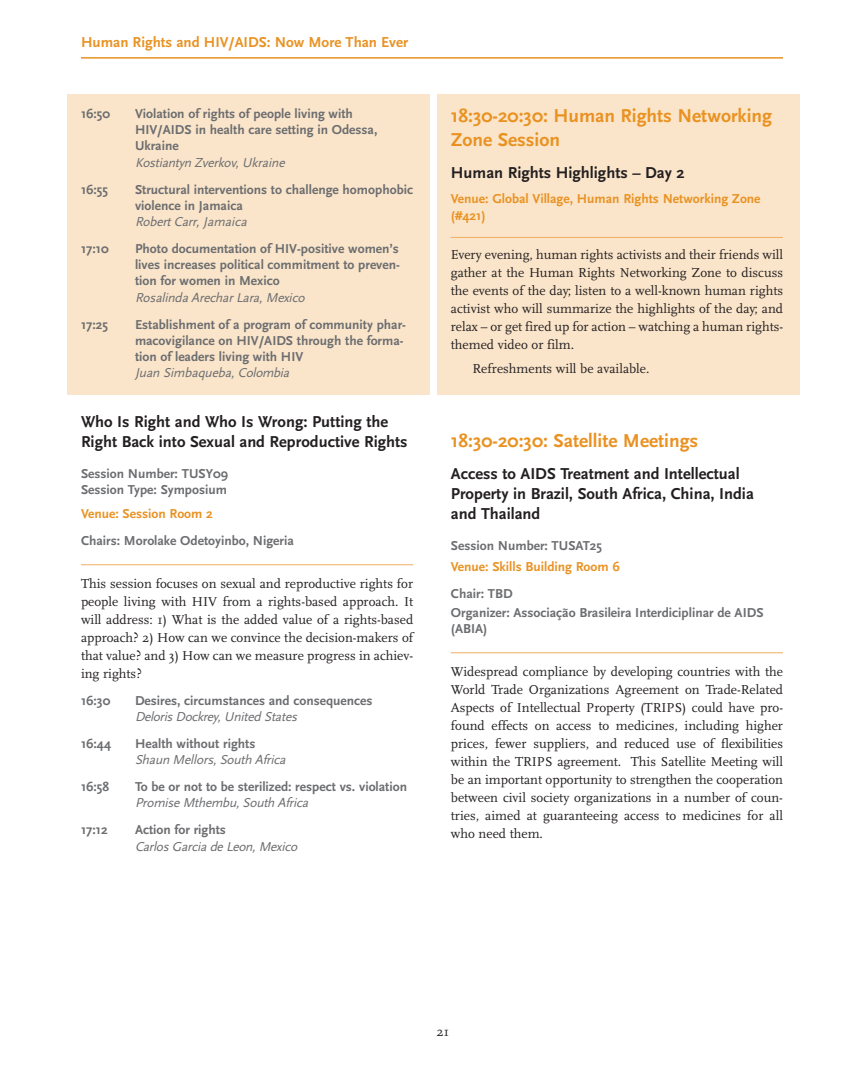
<style>
.page{position:relative;width:864px;height:1080px;background:#fff}
.page>*{position:absolute;margin:0;border:0;box-sizing:border-box;transform-origin:0 0}
.t1{font:700 19.5px/23.4px "Scala Sans";color:#e99222}
.t2{font:700 16.5px/19.8px "Scala Sans";color:#231f20}
.t3{font:700 15px "Scala Sans";color:#e99222}
.t4{font:13.5px/18px "Scala";color:#231f20;text-align:justify}
.t5{font:700 13.5px/16.2px "Scala Sans";color:#6c6d70}
.t6{font:italic 13.5px "Scala Sans";letter-spacing:-.025em;color:#6c6d70}
.t7{font:700 13.5px/16.2px "Scala Sans";color:#e99222}
</style>
<div class="page">
<div style="left:68px;top:94px;width:362px;height:301px;background:#fae5ca"></div>
<div style="left:437px;top:94px;width:362px;height:301px;background:#fae5ca"></div>
<hr style="left:81px;top:57px;width:702px;height:2px;background:#e99222">
<hr style="left:81px;top:564px;width:332px;height:1px;background:#efae60">
<hr style="left:451px;top:237px;width:332px;height:1px;background:#efae60">
<hr style="left:451px;top:652px;width:332px;height:1px;background:#efae60">
<p class="t3" style="left:81px;top:35px;width:329px">Human Rights and HIV/AIDS: Now More Than Ever</p>
<p class="t5" style="left:81px;top:106px;width:31px">16:50</p>
<p class="t5" style="left:135px;top:106px;width:244px">Violation of rights of people living with<br>HIV/AIDS in health care setting in Odessa,<br>Ukraine</p>
<p class="t6" style="left:135px;top:154px;width:153px">Kostiantyn Zverkov, Ukraine</p>
<p class="t5" style="left:81px;top:182px;width:29px">16:55</p>
<p class="t5" style="left:135px;top:182px;width:280px">Structural interventions to challenge homophobic violence in Jamaica</p>
<p class="t6" style="left:135px;top:214px;width:115px">Robert Carr, J amaica</p>
<p class="t5" style="left:81px;top:241px;width:29px">17:10</p>
<p class="t5" style="left:135px;top:241px;width:266px;text-align:justify">Photo documentation of HIV-positive women’s lives increases political commitment to preven&shy;tion for women in Mexico</p>
<p class="t6" style="left:135px;top:289px;width:173px">Rosalinda Arechar Lara, Mexico</p>
<p class="t5" style="left:81px;top:317px;width:29px">17:25</p>
<p class="t5" style="left:135px;top:317px;width:272px">Establishment of a program of community phar&shy;macovigilance on HIV/AIDS through the forma&shy;tion of leaders living with HIV</p>
<p class="t6" style="left:135px;top:365px;width:158px">J uan Simbaq ueba, Colombia</p>
<p class="t2" style="left:81px;top:412px;width:328px">Who Is Right and Who Is Wrong: Putting the<br>Right Back into Sexual and Reproductive Rights</p>
<p class="t5" style="left:81px;top:466px;width:149px">Session Number: TUSY09<br>Session Type: Symposium</p>
<p class="t7" style="left:81px;top:507px;width:133px">Venue: Session Room 2</p>
<p class="t5" style="left:81px;top:534px;width:214px">Chairs: Morolake Odetoyinbo, Nigeria</p>
<p class="t4" style="left:81px;top:575px;width:334px">This session focuses on sexual and reproductive rights for people living with HIV from a rights-based approach. It will address: 1) What is the added value of a rights-based approach? 2) How can we convince the decision-makers of that value? and 3) How can we measure progress in achiev&shy;ing rights?</p>
<p class="t5" style="left:81px;top:693px;width:31px">16:30</p>
<p class="t5" style="left:135px;top:693px;width:239px">Desires, circumstances and consequences</p>
<p class="t6" style="left:135px;top:708px;width:166px">Deloris Dockrey, United States</p>
<p class="t5" style="left:81px;top:736px;width:32px">16:44</p>
<p class="t5" style="left:135px;top:736px;width:122px">Health without rights</p>
<p class="t6" style="left:135px;top:752px;width:154px">Shaun Mellors, South Africa</p>
<p class="t5" style="left:81px;top:779px;width:30px">16:58</p>
<p class="t5" style="left:135px;top:779px;width:274px">To be or not to be sterilized: respect vs. violation</p>
<p class="t6" style="left:135px;top:795px;width:177px">Promise Mthembu, South Africa</p>
<p class="t5" style="left:81px;top:822px;width:28px">17:12</p>
<p class="t5" style="left:135px;top:822px;width:92px">Action for rights</p>
<p class="t6" style="left:135px;top:838px;width:166px">Carlos Garcia de Leon, Mexico</p>
<h1 class="t1" style="left:451px;top:105px;width:323px">18:30-20:30: Human Rights Networking<br>Zone Session</h1>
<p class="t2" style="left:451px;top:163px;width:235px">Human Rights Highlights – Day 2</p>
<p class="t7" style="left:451px;top:191px;width:311px">Venue: Global Village, Human Rights Networking Zone (#421)</p>
<p class="t4" style="left:451px;top:247px;width:334px">Every evening, human rights activists and their friends will gather at the Human Rights Networking Zone to discuss the events of the day; listen to a well-known human rights activist who will summarize the highlights of the day; and relax – or get fired up for action – watching a human rights&shy;themed video or film.</p>
<p class="t4" style="left:472px;top:360px;width:178px">Refreshments will be available.</p>
<h1 class="t1" style="left:451px;top:430px;width:249px">18:30-20:30: Satellite Meetings</h1>
<p class="t2" style="left:451px;top:464px;width:304px">Access to AIDS Treatment and Intellectual<br>Property in Brazil, South Africa, China, India and Thailand</p>
<p class="t5" style="left:451px;top:538px;width:153px">Session Number: TUSAT25</p>
<p class="t7" style="left:451px;top:559px;width:170px">Venue: Skills Building Room 6</p>
<p class="t5" style="left:451px;top:585px;width:314px;line-height:18.9px">Chair: TBD<br>Organizer: Associação Brasileira Interdiciplinar de AIDS</p>
<p class="t5" style="left:451px;top:622px;width:38px">(ABIA)</p>
<p class="t4" style="left:451px;top:663px;width:334px">Widespread compliance by developing countries with the World Trade Organizations Agreement on Trade-Related Aspects of Intellectual Property (TRIPS) could have pro&shy;found effects on access to medicines, including higher prices, fewer suppliers, and reduced use of flexibilities within the TRIPS agreement. This Satellite Meeting will be an important opportunity to strengthen the cooperation between civil society organizations in a number of coun&shy;tries, aimed at guaranteeing access to medicines for all who need them.</p>
<p class="t4" style="left:437px;top:1024px;width:14px">21</p>
</div>
